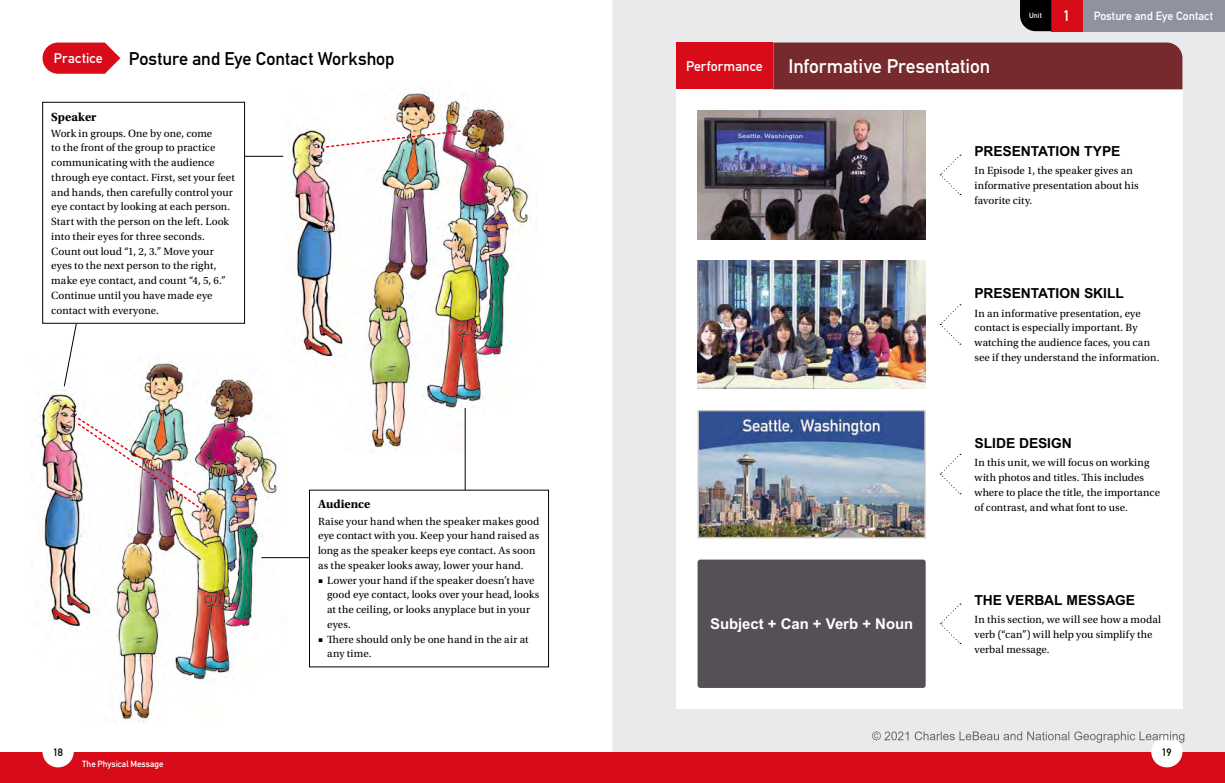
<style>
.page{position:relative;width:1225px;height:783px;background:#fff}
.page>*{position:absolute;margin:0;border:0;box-sizing:border-box;transform-origin:0 0}
.t1{font:19.5px "DIN Mittelschrift Std";letter-spacing:-.005em;color:#fff}
.t2{font:18.1px "DIN Mittelschrift Std";color:#000}
.t3{font:15.1px "DIN Mittelschrift Std";color:#fff}
.t4{font:700 14.9px "Arial MT Std";color:#fff}
.t5{font:700 13.8px "Arial MT Std";color:#000}
.t6{font:13.8px "DIN Mittelschrift Std";letter-spacing:.01em;color:#fff}
.t7{font:700 12.4px "Utopia Std";letter-spacing:-.01em;color:#000}
.t8{font:11.7px "DIN Mittelschrift Std";color:#fff}
.t9{font:11px/14.7px "Utopia Std";letter-spacing:.005em;color:#000}
.t10{font:10.6px "DIN Mittelschrift Std";color:#000}
.t11{font:8.9px "DIN Mittelschrift Std";color:#fff}
.t12{font:7.4px "DIN Mittelschrift Std";color:#fff}
</style>
<div class="page">
<div style="left:612px;top:0;width:613px;height:751px;background:#eae9ec"></div>
<div style="left:0;top:751px;width:612px;height:31px;background:#d80c18"></div>
<div style="left:43px;top:736px;width:31px;height:31px;background:#fff;border-radius:50%"></div>
<div style="left:612px;top:751px;width:613px;height:31px;background:#d80c18"></div>
<div style="left:1151px;top:736px;width:31px;height:31px;background:#fff;border-radius:50%"></div>
<div style="left:1082px;top:0;width:143px;height:31px;background:#8f939f"></div>
<div style="left:1051px;top:0;width:31px;height:31px;background:#d80c18"></div>
<svg style="left:1020px;top:0;width:31px;height:31px"></svg>
<div style="left:676px;top:89px;width:506px;height:620px;background:#fff"></div>
<div style="left:676px;top:43px;width:97px;height:46px;background:#d80c18"></div>
<div style="left:773px;top:43px;width:409px;height:46px;background:#772a2e"></div>
<img style="left:283px;top:88px;width:248px;height:368px">
<img style="left:36px;top:353px;width:251px;height:370px">
<hr style="left:235px;top:156px;width:48px;height:1px;background:#000">
<svg style="left:64px;top:323px;width:15px;height:63px"></svg>
<hr style="left:465px;top:408px;width:1px;height:88px;background:#000">
<hr style="left:262px;top:557px;width:49px;height:1px;background:#000">
<div style="left:43px;top:102px;width:202px;height:221px;border:1px solid #000"></div>
<div style="left:309px;top:490px;width:240px;height:177px;border:1px solid #000"></div>
<img style="left:76px;top:416px;width:125px;height:93px">
<img style="left:324px;top:129px;width:138px;height:19px">
<svg style="left:43px;top:43px;width:77px;height:31px;background:#dd2d37"></svg>
<svg style="left:940px;top:304px;width:21px;height:40px"></svg>
<svg style="left:940px;top:454px;width:21px;height:40px"></svg>
<svg style="left:940px;top:603px;width:21px;height:40px"></svg>
<img style="left:697px;top:111px;width:228px;height:128px">
<img style="left:697px;top:260px;width:228px;height:128px">
<img style="left:699px;top:412px;width:224px;height:124px">
<div style="left:697px;top:410px;width:228px;height:128px;border:1px solid #c8c5c7"></div>
<div style="left:697px;top:559px;width:228px;height:128px;background:#555056;border-radius:3px"></div>
<svg style="left:940px;top:155px;width:21px;height:40px"></svg>
<img style="left:872px;top:731px;width:313px;height:11px">
<p class="t6" style="left:54px;top:50px;width:50px">Practice</p>
<h2 class="t2" style="left:129px;top:48px;width:267px">Posture and Eye Contact Workshop</h2>
<p class="t7" style="left:51px;top:109px;width:47px">Speaker</p>
<p class="t9" style="left:51px;top:126px;width:185px">Work in groups. One by one, come<br>to the front of the group to practice communicating with the audience through eye contact. First, set your feet and hands, then carefully control your eye contact by looking at each person.<br>Start with the person on the left. Look into their eyes for three seconds.<br>Count out loud “1, 2, 3.” Move your eyes to the next person to the right, make eye contact, and count “4, 5, 6.” Continue until you have made eye contact with everyone.</p>
<p class="t10" style="left:53px;top:745px;width:11px">18</p>
<p class="t11" style="left:82px;top:758px;width:83px">The Physical Message</p>
<p class="t7" style="left:318px;top:497px;width:54px">Audience</p>
<p class="t9" style="left:318px;top:513px;width:223px">Raise your hand when the speaker makes good eye contact with you. Keep your hand raised as long as the speaker keeps eye contact. As soon as the speaker looks away, lower your hand.</p>
<p class="t9" style="left:327px;top:572px;width:214px;text-indent:-9px">■ Lower your hand if the speaker doesn’t have good eye contact, looks over your head, looks at the ceiling, or looks anyplace but in your eyes.</p>
<p class="t9" style="left:327px;top:631px;width:203px;text-indent:-9px">■ There should only be one hand in the air at any time.</p>
<p class="t6" style="left:686px;top:58px;width:78px">Performance</p>
<h1 class="t1" style="left:788px;top:54px;width:203px">Informative Presentation</h1>
<p class="t12" style="left:1029px;top:11px;width:14px">Unit</p>
<h3 class="t3" style="left:1063px;top:7px;width:9px">1</h3>
<p class="t8" style="left:1093px;top:9px;width:121px">Posture and Eye Contact</p>
<p class="t5" style="left:974px;top:143px;width:147px">PRESENTATION TYPE</p>
<p class="t9" style="left:974px;top:164px;width:166px">In Episode 1, the speaker gives an informative presentation about his favorite city.</p>
<p class="t5" style="left:974px;top:285px;width:151px">PRESENTATION SKILL</p>
<p class="t9" style="left:974px;top:306px;width:186px">In an informative presentation, eye contact is especially important. By watching the audience faces, you can see if they understand the information.</p>
<h3 class="t4" style="left:710px;top:615px;width:204px">Subject + Can + Verb + Noun</h3>
<p class="t5" style="left:974px;top:434px;width:99px">SLIDE DESIGN</p>
<p class="t9" style="left:974px;top:455px;width:187px">In this unit, we will focus on working with photos and titles. This includes where to place the title, the importance of contrast, and what font to use.</p>
<p class="t5" style="left:974px;top:591px;width:162px">THE VERBAL MESSAGE</p>
<p class="t9" style="left:974px;top:612px;width:188px">In this section, we will see how a modal verb (“can”) will help you simplify the verbal message.</p>
<p class="t10" style="left:1162px;top:745px;width:11px">19</p>
</div>
